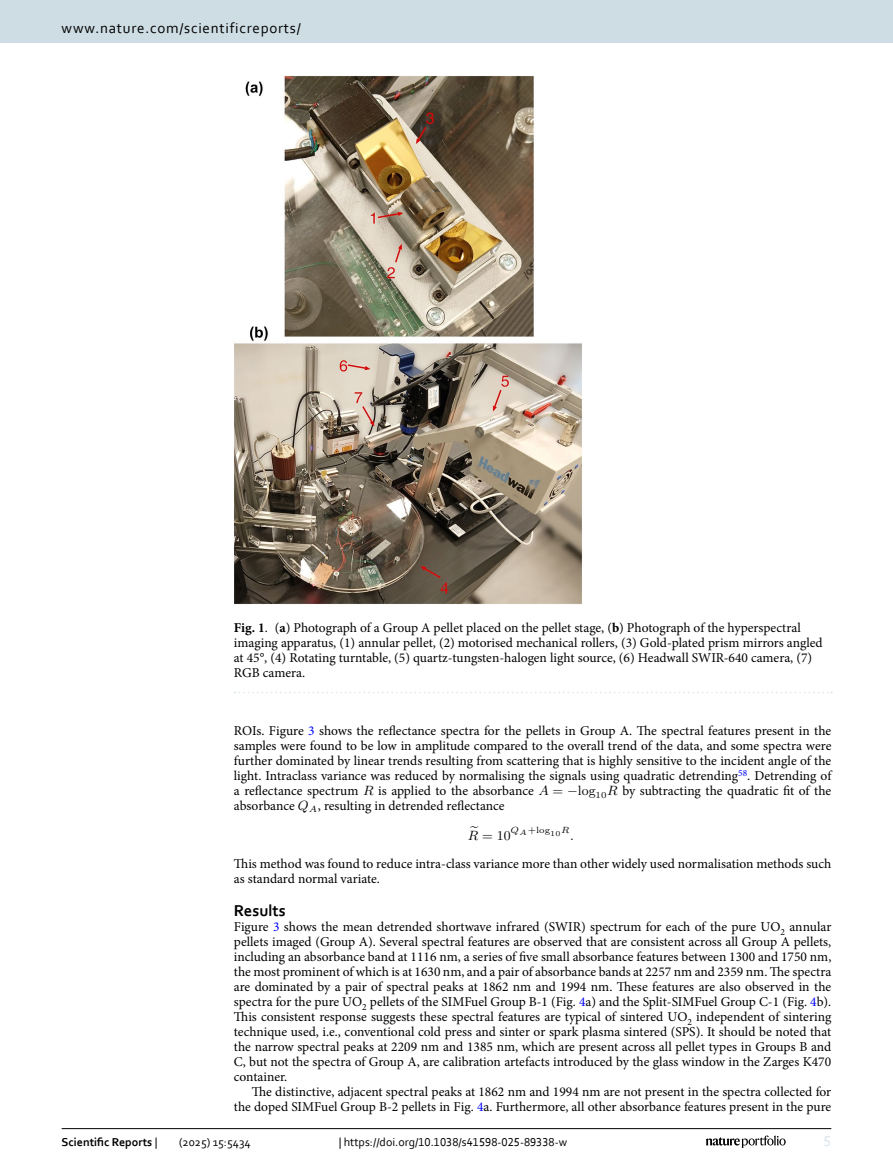
<style>
.page{position:relative;width:893px;height:1174px;background:#fff}
.page>*{position:absolute;margin:0;border:0;box-sizing:border-box;transform-origin:0 0}
.Head_1{font:700 16.5px "Corbel";color:#000}
.t1{font:15px "Corbel";letter-spacing:.05em;color:#000}
.t2{font:15px "Corbel";color:#d9e4eb}
.Body_Text{font:13.5px/15px "Minion Pro";color:#000;text-align:justify}
.Figure_Caption{font:13.5px/15px "Minion Pro";color:#000}
.Body_Text_Indent{font:13.5px/15px "Minion Pro";color:#000;text-align:right}
.t3{font:13.5px "LM Roman 9";color:#000}
.t4{font:13.5px "LM Math Italic 9";color:#000}
.t5{font:12px "Corbel";color:#000}
.t6{font:700 12px "Corbel";color:#000}
.t7{font:9px "SFRM0600";color:#000}
.s1{font-weight:700}
.s2{color:#00f}
.s3{font-family:"LM Math Italic 9"}
.s4{font-family:"LM Roman 9"}
.s5{font-family:"SFRM0900"}
.s6{font-family:"LM Math Italic 6"}
.s7{font-family:"LM Roman 6"}
.s8{font-weight:400}
</style>
<div class="page">
<img style="left:234px;top:76px;width:349px;height:528px">
<svg style="left:235px;top:692px;width:597px;height:1px"></svg>
<hr style="left:62px;top:1128px;width:769px;height:1px;background:#000">
<svg style="left:706px;top:1135px;width:80px;height:12px"></svg>
<div style="left:0;top:0;width:893px;height:43px;background:#cedde4"></div>
<p class="t1" style="left:62px;top:18px;width:241px">www.nature.com/scientificreports/</p>
<p class="Figure_Caption" style="left:234px;top:620px;width:590px"><span class="s1">Fig. 1</span>. (<span class="s1">a</span>) Photograph of a Group A pellet placed on the pellet stage, (<span class="s1">b</span>) Photograph of the hyperspectral imaging apparatus, (1) annular pellet, (2) motorised mechanical rollers, (3) Gold-plated prism mirrors angled at 45°, (4) Rotating turntable, (5) quartz-tungsten-halogen light source, (6) Headwall SWIR-640 camera, (7)<br>RGB camera.</p>
<p class="Body_Text" style="left:234px;top:723px;width:599px">ROIs. Figure <span class="s2">3</span> shows the reflectance spectra for the pellets in Group A. The spectral features present in the samples were found to be low in amplitude compared to the overall trend of the data, and some spectra were further dominated by linear trends resulting from scattering that is highly sensitive to the incident angle of the light. Intraclass variance was reduced by normalising the signals using quadratic detrending<sup>58</sup>. Detrending of a reflectance spectrum <span class="s3">R</span> is applied to the absorbance <span class="s3">A</span> <span class="s4">=</span> −<span class="s5">log</span><sub>10</sub><span class="s3">R</span> by subtracting the quadratic fit of the absorbance <span class="s3">Q</span><sub>A</sub>, resulting in detrended reflectance</p>
<p class="t3" style="left:468px;top:824px;width:44px"><span class="s3">R</span>=10</p>
<p class="t7" style="left:511px;top:824px;width:60px"><span class="s6">Q</span><sub>A</sub><span class="s7">+</span>log<sub>10</sub><span class="s6">R</span></p>
<p class="t4" style="left:570px;top:829px;width:5px">.</p>
<p class="Body_Text" style="left:234px;top:856px;width:599px">This method was found to reduce intra-class variance more than other widely used normalisation methods such as standard normal variate.</p>
<p class="Head_1" style="left:234px;top:900px;width:53px">Results</p>
<p class="Body_Text" style="left:234px;top:919px;width:599px">Figure <span class="s2">3</span> shows the mean detrended shortwave infrared (SWIR) spectrum for each of the pure UO<sub>2</sub> annular pellets imaged (Group A). Several spectral features are observed that are consistent across all Group A pellets, including an absorbance band at 1116 nm, a series of five small absorbance features between 1300 and 1750 nm, the most prominent of which is at 1630 nm, and a pair of absorbance bands at 2257 nm and 2359 nm. The spectra are dominated by a pair of spectral peaks at 1862 nm and 1994 nm. These features are also observed in the spectra for the pure UO<sub>2</sub> pellets of the SIMFuel Group B-1 (Fig. <span class="s2">4</span>a) and the Split-SIMFuel Group C-1 (Fig. <span class="s2">4</span>b).<br>This consistent response suggests these spectral features are typical of sintered UO<sub>2</sub> independent of sintering technique used, i.e., conventional cold press and sinter or spark plasma sintered (SPS). It should be noted that the narrow spectral peaks at 2209 nm and 1385 nm, which are present across all pellet types in Groups B and C, but not the spectra of Group A, are calibration artefacts introduced by the glass window in the Zarges K470 container.</p>
<p class="Body_Text_Indent" style="left:234px;top:1084px;width:599px">The distinctive, adjacent spectral peaks at 1862 nm and 1994 nm are not present in the spectra collected for the doped SIMFuel Group B-2 pellets in Fig. <span class="s2">4</span>a. Furthermore, all other absorbance features present in the pure</p>
<p class="t6" style="left:62px;top:1134px;width:97px">Scientific Reports <span class="s8">|</span></p>
<p class="t5" style="left:179px;top:1134px;width:73px">(2025) 15:5434</p>
<p class="t5" style="left:339px;top:1134px;width:230px">| https://doi.org/10.1038/s41598-025-89338-w</p>
<p class="t2" style="left:824px;top:1132px;width:9px">5</p>
</div>
